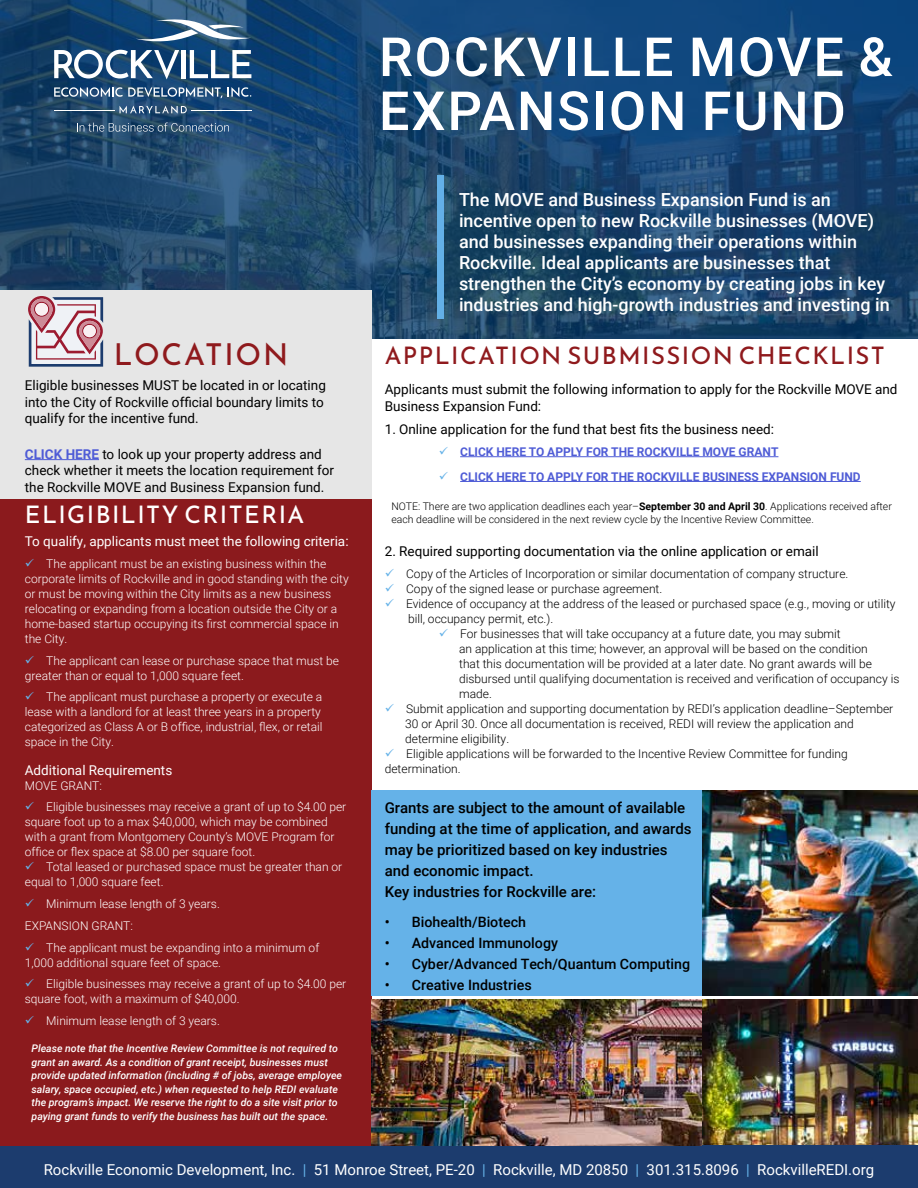
<style>
.page{position:relative;width:918px;height:1188px;background:#fff}
.page>*{position:absolute;margin:0;border:0;box-sizing:border-box;transform-origin:0 0}
.t1{font:500 54px/54px "Roboto";letter-spacing:.035em;color:#fff}
.t2{font:30px "Reem Kufi";letter-spacing:.06em;color:#8f1a1d}
.t3{font:24px "Reem Kufi";letter-spacing:.06em;color:#8f1a1d}
.t4{font:24px "Reem Kufi";letter-spacing:.06em;color:#fff}
.t5{font:500 18px/21px "Roboto";color:#fff}
.t6{font:500 15px/21px "Roboto";color:#000}
.t7{font:15px "Roboto";color:#fff}
.t8{font:500 14.25px "Roboto";color:#000}
.t9{font:13.5px/16.5px "Roboto";color:#000}
.t10{font:13.5px "Roboto";color:#fff}
.t11{font:300 12px/15px "Roboto";color:#fff}
.t12{font:300 12px/15px "Roboto";color:#000}
.t13{font:700 12px "Roboto";color:#4f5cd6}
.t14{font:italic 500 10.5px/13.5px "Roboto";color:#fff}
.t15{font:300 10.5px/13.5px "Roboto";color:#000}
.s1{font-weight:700;color:#4f5cd6}
.s2{color:#65b2e8}
.s3{font-weight:700}
</style>
<div class="page">
<img style="left:702px;top:999px;width:216px;height:147px">
<div style="left:0;top:1146px;width:918px;height:42px;background:#1c3c6e"></div>
<svg style="left:0;top:0;width:918px;height:338px;background:#1a456e"></svg>
<div style="left:437px;top:175px;width:7px;height:144px;background:#63b0e7"></div>
<svg style="left:54px;top:87px;width:197px;height:11px;background:#5d7c9b"></svg>
<svg style="left:136px;top:19px;width:115px;height:24px"></svg>
<svg style="left:120px;top:106px;width:67px;height:8px"></svg>
<hr style="left:54px;top:110px;width:61px;height:1px;background:#fff">
<hr style="left:191px;top:110px;width:60px;height:1px;background:#fff">
<svg style="left:54px;top:50px;width:125px;height:29px"></svg>
<hr style="left:182px;top:50px;width:4px;height:28px;background:#fff">
<svg style="left:190px;top:50px;width:61px;height:28px"></svg>
<svg style="left:77px;top:123px;width:152px;height:9px"></svg>
<hr style="left:460px;top:456px;width:318px;height:1px;background:#4f5cd6">
<hr style="left:460px;top:481px;width:401px;height:1px;background:#4f5cd6">
<div style="left:0;top:290px;width:372px;height:250px;background:#e6e6e6"></div>
<div style="left:0;top:499px;width:371px;height:647px;background:#8b1a1d"></div>
<hr style="left:25px;top:459px;width:74px;height:1px;background:#4f5cd6">
<svg style="left:28px;top:296px;width:75px;height:71px"></svg>
<div style="left:83px;top:325px;width:13px;height:12px;background:#f9f0f2;border-radius:50%"></div>
<div style="left:372px;top:791px;width:330px;height:205px;background:#65b2e8"></div>
<img style="left:702px;top:791px;width:216px;height:205px">
<img style="left:371px;top:999px;width:331px;height:147px">
<h2 class="t2" style="left:114px;top:329px;width:176px">LOCATION</h2>
<p class="t9" style="left:25px;top:377px;width:303px">Eligible businesses MUST be located in or locating into the City of Rockville official boundary limits to qualify for the incentive fund.</p>
<p class="t9" style="left:25px;top:445px;width:311px"><span class="s1">CLICK HERE</span> to look up your property address and check whether it meets the location requirement for the Rockville MOVE and Business Expansion fund.</p>
<h3 class="t4" style="left:25px;top:494px;width:281px">ELIGIBILITY CRITERIA</h3>
<p class="t10" style="left:25px;top:532px;width:325px">To qualify, applicants must meet the following criteria:</p>
<p class="t11" style="left:25px;top:556px;width:325px"><span class="s2">✓</span> The applicant must be an existing business within the corporate limits of Rockville and in good standing with the city or must be moving within the City limits as a new business relocating or expanding from a location outside the City or a home-based startup occupying its first commercial space in the City.</p>
<p class="t11" style="left:25px;top:652px;width:316px"><span class="s2">✓</span> The applicant can lease or purchase space that must be greater than or equal to 1,000 square feet.</p>
<p class="t11" style="left:25px;top:689px;width:299px"><span class="s2">✓</span> The applicant must purchase a property or execute a lease with a landlord for at least three years in a property categorized as Class A or B office, industrial, flex, or retail space in the City.</p>
<p class="t10" style="left:25px;top:760px;width:149px">Additional Requirements</p>
<p class="t11" style="left:25px;top:778px;width:79px">MOVE GRANT:</p>
<p class="t11" style="left:25px;top:799px;width:323px"><span class="s2">✓</span> Eligible businesses may receive a grant of up to $4.00 per square foot up to a max $40,000, which may be combined with a grant from Montgomery County’s MOVE Program for office or flex space at $8.00 per square foot.</p>
<p class="t11" style="left:25px;top:859px;width:319px"><span class="s2">✓</span> Total leased or purchased space must be greater than or equal to 1,000 square feet.</p>
<p class="t11" style="left:25px;top:893px;width:197px;line-height:21.8px"><span class="s2">✓</span> Minimum lease length of 3 years.<br>EXPANSION GRANT:</p>
<p class="t11" style="left:25px;top:939px;width:296px"><span class="s2">✓</span> The applicant must be expanding into a minimum of<br>1,000 additional square feet of space.</p>
<p class="t11" style="left:25px;top:976px;width:323px"><span class="s2">✓</span> Eligible businesses may receive a grant of up to $4.00 per square foot, with a maximum of $40,000.</p>
<p class="t11" style="left:25px;top:1013px;width:197px"><span class="s2">✓</span> Minimum lease length of 3 years.</p>
<p class="t14" style="left:32px;top:1041px;width:312px">Please note that the Incentive Review Committee is not required to grant an award. As a condition of grant receipt, businesses must provide updated information (including # of jobs, average employee salary, space occupied, etc.) when requested to help REDI evaluate the program’s impact. We reserve the right to do a site visit prior to paying grant funds to verify the business has built out the space.</p>
<h1 class="t1" style="left:379px;top:28px;width:515px">ROCKVILLE MOVE &amp;<br>EXPANSION FUND</h1>
<p class="t5" style="left:459px;top:188px;width:432px">The MOVE and Business Expansion Fund is an incentive open to new Rockville businesses (MOVE) and businesses expanding their operations within Rockville. Ideal applicants are businesses that strengthen the City’s economy by creating jobs in key industries and high-growth industries and investing in</p>
<h3 class="t3" style="left:385px;top:336px;width:502px">APPLICATION SUBMISSION CHECKLIST</h3>
<p class="t9" style="left:385px;top:381px;width:514px">Applicants must submit the following information to apply for the Rockville MOVE and<br>Business Expansion Fund:</p>
<p class="t9" style="left:385px;top:421px;width:391px">1. Online application for the fund that best fits the business need:</p>
<p class="t13" style="left:439px;top:443px;width:341px"><span class="s2">✓</span> CLICK HERE TO APPLY FOR THE ROCKVILLE MOVE GRANT</p>
<p class="t13" style="left:439px;top:468px;width:424px"><span class="s2">✓</span> CLICK HERE TO APPLY FOR THE ROCKVILLE BUSINESS EXPANSION FUND</p>
<p class="t15" style="left:392px;top:499px;width:502px">NOTE: There are two application deadlines each year–<span class="s3">September 30 and April 30</span>. Applications received after each deadline will be considered in the next review cycle by the Incentive Review Committee.</p>
<p class="t9" style="left:385px;top:543px;width:436px">2. Required supporting documentation via the online application or email</p>
<p class="t12" style="left:385px;top:566px;width:465px"><span class="s2">✓</span> Copy of the Articles of Incorporation or similar documentation of company structure.</p>
<p class="t12" style="left:385px;top:581px;width:279px"><span class="s2">✓</span> Copy of the signed lease or purchase agreement.</p>
<p class="t12" style="left:408px;top:596px;width:489px;text-indent:-23px"><span class="s2">✓</span> Evidence of occupancy at the address of the leased or purchased space (e.g., moving or utility bill, occupancy permit, etc.).</p>
<p class="t12" style="left:459px;top:626px;width:442px;text-indent:-20px"><span class="s2">✓</span> For businesses that will take occupancy at a future date, you may submit<br>an application at this time; however, an approval will be based on the condition<br>that this documentation will be provided at a later date. No grant awards will be disbursed until qualifying documentation is received and verification of occupancy is made.</p>
<p class="t12" style="left:405px;top:701px;width:490px;text-indent:-20px"><span class="s2">✓</span> Submit application and supporting documentation by REDI’s application deadline–September<br>30 or April 30. Once all documentation is received, REDI will review the application and determine eligibility.</p>
<p class="t12" style="left:385px;top:746px;width:464px"><span class="s2">✓</span> Eligible applications will be forwarded to the Incentive Review Committee for funding determination.</p>
<p class="t6" style="left:385px;top:796px;width:308px">Grants are subject to the amount of available funding at the time of application, and awards may be prioritized based on key industries and economic impact.<br>Key industries for Rockville are:</p>
<p class="t8" style="left:385px;top:912px;width:143px">• Biohealth/Biotech</p>
<p class="t8" style="left:385px;top:933px;width:175px">• Advanced Immunology</p>
<p class="t8" style="left:385px;top:954px;width:307px">• Cyber/Advanced Tech/Quantum Computing</p>
<p class="t8" style="left:385px;top:975px;width:148px">• Creative Industries</p>
<p class="t7" style="left:44px;top:1159px;width:832px">Rockville Economic Development, Inc. <span class="s2">|</span> 51 Monroe Street, PE-20 <span class="s2">|</span> Rockville, MD 20850 <span class="s2">|</span> 301.315.8096 <span class="s2">|</span> RockvilleREDI.org</p>
</div>
